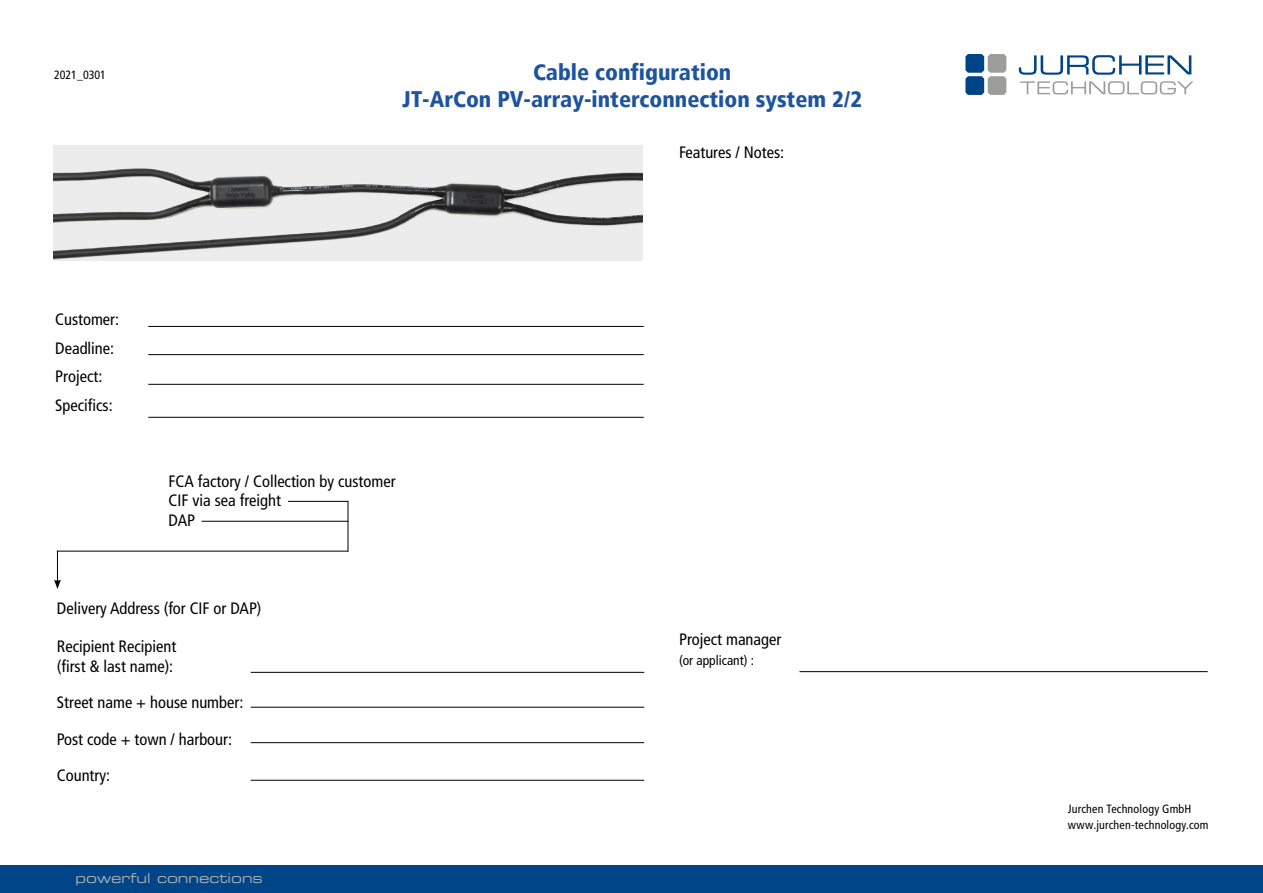
<style>
.page{position:relative;width:1263px;height:893px;background:#fff}
.page>*{position:absolute;margin:0;border:0;box-sizing:border-box;transform-origin:0 0}
.t1{font:900 condensed 22.5px/27px "Frutiger";color:#1e549e;text-align:center}
.t2{font:condensed 16.5px/28.5px "Frutiger";color:#000}
.t3{font:13.5px "Eurostile LT Std Ex 2";color:#b3b2b2}
.t4{font:condensed 13.5px "Frutiger";color:#000}
.t5{font:condensed 12px/15.6px "Frutiger";letter-spacing:.015em;color:#000}
</style>
<div class="page">
<div style="left:0;top:865px;width:1263px;height:28px;background:#004587"></div>
<svg style="left:965px;top:54px;width:41px;height:41px;background:#718da8"></svg>
<svg style="left:1019px;top:55px;width:172px;height:20px"></svg>
<svg style="left:1020px;top:81px;width:173px;height:13px"></svg>
<hr style="left:251px;top:672px;width:393px;height:1px;background:#000">
<hr style="left:148px;top:326px;width:496px;height:1px;background:#000">
<hr style="left:148px;top:354px;width:496px;height:1px;background:#000">
<hr style="left:148px;top:384px;width:496px;height:1px;background:#000">
<hr style="left:148px;top:417px;width:496px;height:1px;background:#000">
<hr style="left:251px;top:780px;width:393px;height:1px;background:#000">
<hr style="left:251px;top:707px;width:393px;height:1px;background:#000">
<hr style="left:251px;top:742px;width:393px;height:1px;background:#000">
<hr style="left:288px;top:501px;width:60px;height:1px;background:#000">
<hr style="left:202px;top:521px;width:146px;height:1px;background:#000">
<hr style="left:348px;top:501px;width:1px;height:50px;background:#000">
<hr style="left:57px;top:551px;width:291px;height:1px;background:#000">
<hr style="left:57px;top:551px;width:1px;height:31px;background:#000">
<svg style="left:54px;top:580px;width:7px;height:9px"></svg>
<hr style="left:799px;top:671px;width:409px;height:1px;background:#000">
<img style="left:54px;top:145px;width:589px;height:115px">
<p class="t5" style="left:54px;top:67px;width:54px">2021_0301</p>
<h1 class="t1" style="left:402px;top:59px;width:461px">Cable configuration<br>JT-ArCon PV-array-interconnection system 2/2</h1>
<p class="t2" style="left:55px;top:305px;width:65px">Customer:<br>Deadline:<br>Project:<br>Specifics:</p>
<p class="t2" style="left:169px;top:471px;width:228px;line-height:19.8px">FCA factory / Collection by customer<br>CIF via sea freight<br>DAP</p>
<p class="t2" style="left:57px;top:594px;width:206px">Delivery Address (for CIF or DAP)</p>
<p class="t2" style="left:57px;top:637px;width:121px;line-height:19.5px">Recipient Recipient (first &amp; last name):</p>
<p class="t2" style="left:57px;top:688px;width:188px">Street name + house number:</p>
<p class="t2" style="left:57px;top:725px;width:177px">Post code + town / harbour:</p>
<p class="t2" style="left:57px;top:761px;width:55px">Country:</p>
<p class="t3" style="left:75px;top:869px;width:189px">powerful connections</p>
<p class="t2" style="left:679px;top:138px;width:107px">Features / Notes:</p>
<p class="t2" style="left:679px;top:625px;width:104px">Project manager</p>
<p class="t4" style="left:679px;top:652px;width:76px">(or applicant) :</p>
<p class="t5" style="left:1068px;top:801px;width:142px">Jurchen Technology GmbH www.jurchen-technology.com</p>
</div>
